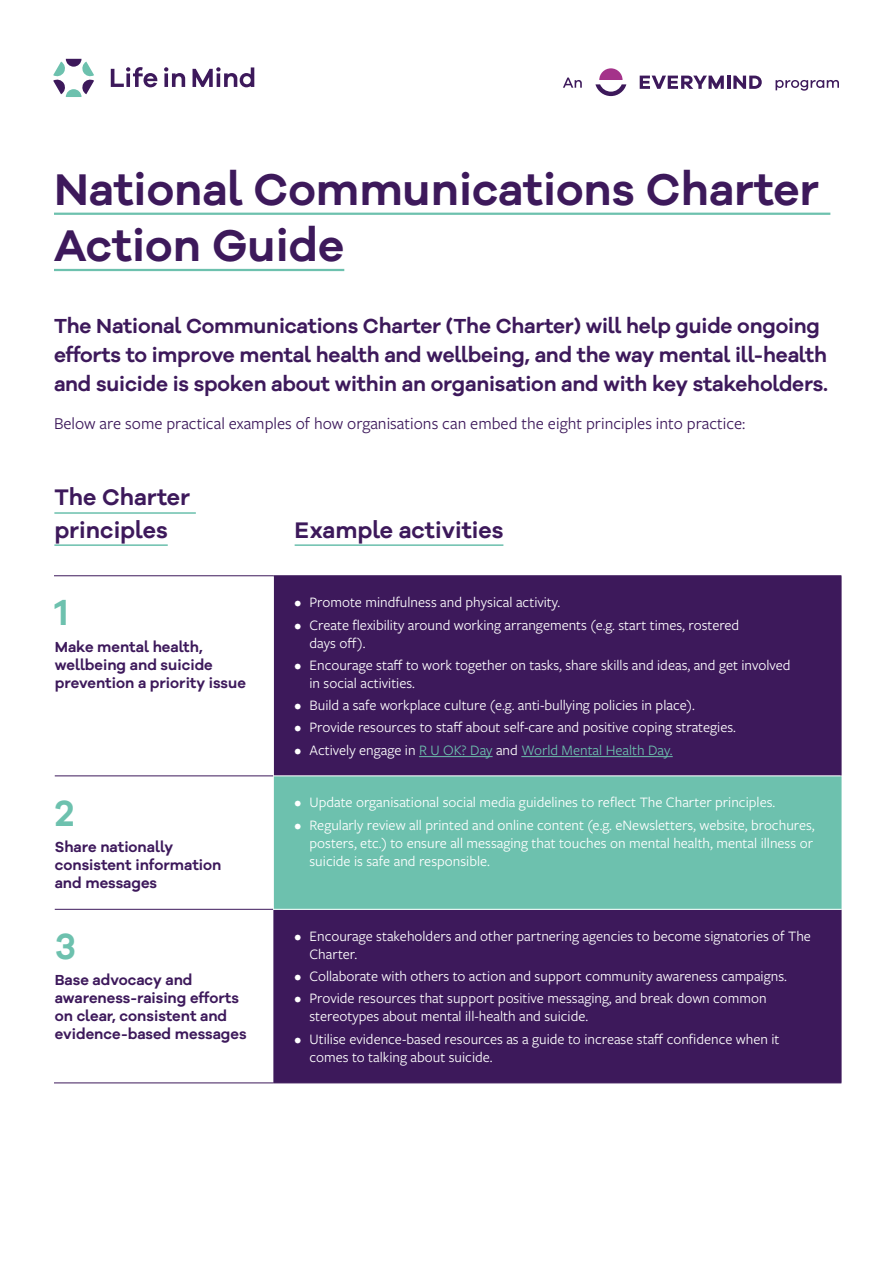
<style>
.page{position:relative;width:893px;height:1263px;background:#fff}
.page>*{position:absolute;margin:0;border:0;box-sizing:border-box;transform-origin:0 0}
.t1{font:600 45.75px/56.2px "Galano Grotesque Alt";color:#3d195b}
.t2{font:600 37.5px "Galano Grotesque Alt";color:#6dc1ae}
.t3{font:600 23.25px/32.1px "Galano Grotesque Alt";color:#3d195b}
.t4{font:600 21px/29.2px "Galano Grotesque Alt";letter-spacing:-.01em;color:#3d195b}
.t5{font:17.25px "Freight Sans Pro";color:#3d195b}
.t6{font:15px/18px "Freight Sans Pro";color:#fff}
.t7{font:600 15px/18px "Galano Grotesque Alt";color:#3d195b}
.t8{font:15px "Freight Sans Pro";color:#6dc1ae}
.s1{color:#fff}
</style>
<div class="page">
<svg style="left:111px;top:67px;width:46px;height:20px"></svg>
<svg style="left:164px;top:67px;width:21px;height:20px"></svg>
<svg style="left:193px;top:67px;width:61px;height:20px"></svg>
<svg style="left:53px;top:59px;width:41px;height:38px"></svg>
<svg style="left:563px;top:78px;width:19px;height:10px"></svg>
<svg style="left:640px;top:76px;width:122px;height:13px"></svg>
<svg style="left:595px;top:68px;width:31px;height:28px"></svg>
<svg style="left:775px;top:80px;width:64px;height:11px"></svg>
<hr style="left:54px;top:213px;width:776px;height:2px;background:#6dc1ae">
<hr style="left:54px;top:269px;width:290px;height:2px;background:#6dc1ae">
<div style="left:273px;top:576px;width:568px;height:506px;background:#3d195b"></div>
<div style="left:273px;top:776px;width:568px;height:133px;background:#6dc1ae"></div>
<hr style="left:273px;top:576px;width:1px;height:199px;background:#fff">
<hr style="left:273px;top:775px;width:568px;height:1px;background:#fff">
<hr style="left:273px;top:776px;width:1px;height:133px;background:#fff">
<hr style="left:55px;top:775px;width:218px;height:1px;background:#3d195b">
<hr style="left:55px;top:909px;width:218px;height:1px;background:#3d195b">
<hr style="left:54px;top:575px;width:219px;height:1px;background:#3d195b">
<hr style="left:273px;top:575px;width:568px;height:1px;background:#3d195b">
<hr style="left:841px;top:576px;width:1px;height:199px;background:#3d195b">
<hr style="left:841px;top:910px;width:1px;height:172px;background:#3d195b">
<hr style="left:841px;top:776px;width:1px;height:133px;background:#6dc1ae">
<hr style="left:54px;top:1082px;width:219px;height:1px;background:#3d195b">
<hr style="left:273px;top:1082px;width:568px;height:1px;background:#3d195b">
<hr style="left:273px;top:909px;width:568px;height:1px;background:#fff">
<hr style="left:54px;top:512px;width:142px;height:2px;background:#6dc1ae">
<hr style="left:54px;top:544px;width:114px;height:2px;background:#6dc1ae">
<hr style="left:295px;top:544px;width:208px;height:2px;background:#6dc1ae">
<hr style="left:419px;top:756px;width:74px;height:1px;background:#6dc1ae">
<hr style="left:521px;top:756px;width:152px;height:1px;background:#6dc1ae">
<h1 class="t1" style="left:54px;top:160px;width:767px">National Communications Charter<br>Action Guide</h1>
<h3 class="t4" style="left:54px;top:310px;width:776px">The National Communications Charter (The Charter) will help guide ongoing efforts to improve mental health and wellbeing, and the way mental ill-health and suicide is spoken about within an organisation and with key stakeholders.</h3>
<p class="t5" style="left:54px;top:412px;width:693px">Below are some practical examples of how organisations can embed the eight principles into practice:</p>
<h3 class="t3" style="left:54px;top:481px;width:137px">The Charter principles</h3>
<h2 class="t2" style="left:55px;top:589px;width:15px">1</h2>
<p class="t7" style="left:55px;top:637px;width:193px">Make mental health, wellbeing and suicide prevention a priority issue</p>
<h2 class="t2" style="left:55px;top:789px;width:21px">2</h2>
<p class="t7" style="left:55px;top:837px;width:168px">Share nationally consistent information and messages</p>
<h2 class="t2" style="left:55px;top:922px;width:23px">3</h2>
<p class="t7" style="left:55px;top:971px;width:193px">Base advocacy and awareness-raising efforts on clear, consistent and evidence-based messages</p>
<h3 class="t3" style="left:295px;top:513px;width:210px">Example activities</h3>
<p class="t6" style="left:295px;top:593px;width:267px">• Promote mindfulness and physical activity.</p>
<p class="t6" style="left:309px;top:615px;width:431px;text-indent:-15px">• Create flexibility around working arrangements (e.g. start times, rostered days off).</p>
<p class="t6" style="left:309px;top:655px;width:482px;text-indent:-15px">• Encourage staff to work together on tasks, share skills and ideas, and get involved in social activities.</p>
<p class="t6" style="left:295px;top:696px;width:402px">• Build a safe workplace culture (e.g. anti-bullying policies in place).</p>
<p class="t6" style="left:295px;top:718px;width:443px">• Provide resources to staff about self-care and positive coping strategies.</p>
<p class="t8" style="left:295px;top:740px;width:380px"><span class="s1">• Actively engage in</span> R U OK? Day <span class="s1">and</span> World Mental Health Day.</p>
<p class="t6" style="left:295px;top:793px;width:482px">• Update organisational social media guidelines to reflect The Charter principles.</p>
<p class="t6" style="left:309px;top:815px;width:507px;text-align:justify;text-indent:-15px">• Regularly review all printed and online content (e.g. eNewsletters, website, brochures, posters, etc.) to ensure all messaging that touches on mental health, mental illness or suicide is safe and responsible.</p>
<p class="t6" style="left:309px;top:926px;width:503px;text-indent:-15px">• Encourage stakeholders and other partnering agencies to become signatories of The<br>Charter.</p>
<p class="t6" style="left:295px;top:967px;width:494px">• Collaborate with others to action and support community awareness campaigns.</p>
<p class="t6" style="left:309px;top:989px;width:459px;text-indent:-15px">• Provide resources that support positive messaging, and break down common stereotypes about mental ill-health and suicide.</p>
<p class="t6" style="left:309px;top:1029px;width:471px;text-indent:-15px">• Utilise evidence-based resources as a guide to increase staff confidence when it comes to talking about suicide.</p>
</div>
